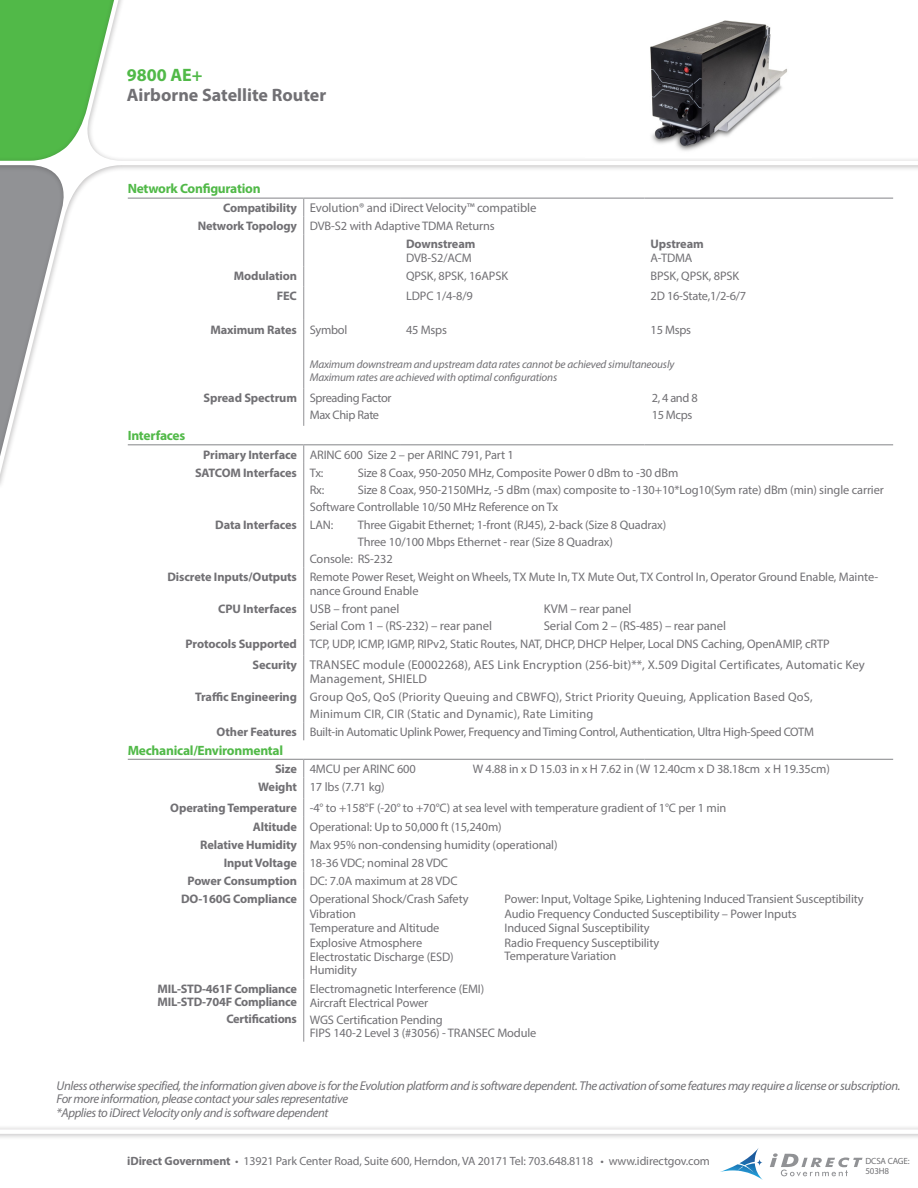
<style>
.page{position:relative;width:918px;height:1188px;background:#fff}
.page>*{position:absolute;margin:0;border:0;box-sizing:border-box;transform-origin:0 0}
.t1{font:700 18px "Myriad Pro";color:#717074}
.t2{font:700 18px "Myriad Pro";color:#51b948}
.t3{font:700 13.5px "Myriad Pro";letter-spacing:-.02em;color:#51b948}
.t4{font:12.75px/13px "Myriad Pro";letter-spacing:-.005em;color:#717074}
.t5{font:italic 12.75px/13.5px "Myriad Pro";letter-spacing:-.03em;color:#717074}
.t6{font:12.3px/14.5px "Myriad Pro";letter-spacing:-.01em;color:#717074}
.t7{font:12.3px "Myriad Pro";letter-spacing:.015em;color:#717074}
.t8{font:700 12.3px/13.2px "Myriad Pro";letter-spacing:-.02em;color:#717074}
.t9{font:12.3px "Myriad Pro";letter-spacing:-.03em;color:#717074}
.t10{font:12px "Myriad Pro";letter-spacing:-.01em;color:#717074}
.t11{font:italic 11.25px/13.5px "Myriad Pro";letter-spacing:-.015em;color:#717074}
.t12{font:9px/10.5px "Myriad Pro";letter-spacing:-.02em;color:#717174}
.s1{font-weight:700;font-size:12.3px}
.s2{font-weight:700}
.s3{font-weight:400}
</style>
<div class="page">
<svg style="left:0;top:0;width:918px;height:483px"></svg>
<div style="left:0;top:1125px;width:918px;height:16px;background:#231f20;opacity:.29"></div>
<svg style="left:0;top:1129px;width:918px;height:5px"></svg>
<svg style="left:303px;top:199px;width:1px;height:36px"></svg>
<hr style="left:303px;top:235px;width:1px;height:31px;background:#919295">
<svg style="left:303px;top:266px;width:1px;height:21px"></svg>
<hr style="left:303px;top:287px;width:1px;height:33px;background:#919295">
<hr style="left:303px;top:320px;width:1px;height:35px;background:#919295">
<hr style="left:303px;top:355px;width:1px;height:34px;background:#919295">
<hr style="left:303px;top:389px;width:1px;height:37px;background:#919295">
<svg style="left:303px;top:445px;width:1px;height:18px"></svg>
<hr style="left:303px;top:463px;width:1px;height:52px;background:#919295">
<hr style="left:303px;top:515px;width:1px;height:52px;background:#919295">
<hr style="left:303px;top:567px;width:1px;height:32px;background:#919295">
<hr style="left:303px;top:599px;width:1px;height:35px;background:#919295">
<svg style="left:303px;top:634px;width:1px;height:21px"></svg>
<hr style="left:303px;top:655px;width:1px;height:32px;background:#919295">
<hr style="left:303px;top:687px;width:1px;height:35px;background:#919295">
<svg style="left:303px;top:722px;width:1px;height:18px"></svg>
<svg style="left:303px;top:760px;width:1px;height:129px"></svg>
<hr style="left:303px;top:889px;width:1px;height:91px;background:#919295">
<hr style="left:303px;top:980px;width:1px;height:62px;background:#919295">
<hr style="left:128px;top:198px;width:176px;height:1px;background:#919295">
<hr style="left:304px;top:198px;width:96px;height:1px;background:#919295">
<hr style="left:400px;top:198px;width:245px;height:1px;background:#919295">
<hr style="left:645px;top:198px;width:248px;height:1px;background:#919295">
<hr style="left:128px;top:444px;width:176px;height:1px;background:#919295">
<hr style="left:304px;top:444px;width:96px;height:1px;background:#919295">
<hr style="left:400px;top:444px;width:245px;height:1px;background:#919295">
<hr style="left:645px;top:444px;width:248px;height:1px;background:#919295">
<hr style="left:128px;top:759px;width:176px;height:1px;background:#919295">
<hr style="left:304px;top:759px;width:96px;height:1px;background:#919295">
<hr style="left:400px;top:759px;width:245px;height:1px;background:#919295">
<hr style="left:645px;top:759px;width:248px;height:1px;background:#919295">
<img style="left:585px;top:0;width:226px;height:158px">
<svg style="left:720px;top:1148px;width:43px;height:32px"></svg>
<svg style="left:770px;top:1153px;width:93px;height:23px"></svg>
<h1 class="t2" style="left:127px;top:63px;width:77px">9800 AE+</h1>
<h1 class="t1" style="left:127px;top:84px;width:201px">Airborne Satellite Router</h1>
<p class="t3" style="left:128px;top:179px;width:134px">Network Configuration</p>
<p class="t4" style="left:223px;top:201px;width:315px"><span class="s1">Compatibility</span> Evolution® and iDirect Velocity™ compatible</p>
<p class="t6" style="left:406px;top:217px;width:90px;line-height:18.1px;text-indent:-208px"><span class="s2">Network Topology</span> DVB-S2 with Adaptive TDMA Returns<br><span class="s2">Downstream</span></p>
<p class="t6" style="left:406px;top:250px;width:67px">DVB-S2/ACM</p>
<p class="t8" style="left:651px;top:237px;width:55px">Upstream</p>
<p class="t6" style="left:651px;top:250px;width:43px">A-TDMA</p>
<p class="t3" style="left:128px;top:427px;width:59px">Interfaces</p>
<p class="t8" style="left:234px;top:269px;width:65px">Modulation</p>
<p class="t6" style="left:406px;top:268px;width:104px">QPSK, 8PSK, 16APSK</p>
<p class="t6" style="left:651px;top:268px;width:90px">BPSK, QPSK, 8PSK</p>
<p class="t8" style="left:277px;top:289px;width:22px">FEC</p>
<p class="t6" style="left:406px;top:289px;width:68px">LDPC 1/4-8/9</p>
<p class="t6" style="left:651px;top:289px;width:97px">2D 16-State,1/2-6/7</p>
<p class="t8" style="left:210px;top:322px;width:139px">Maximum Rates <span class="s3">Symbol</span></p>
<p class="t6" style="left:406px;top:322px;width:42px">45 Msps</p>
<p class="t6" style="left:651px;top:322px;width:42px">15 Msps</p>
<p class="t11" style="left:310px;top:357px;width:366px">Maximum downstream and upstream data rates cannot be achieved simultaneously<br>Maximum rates are achieved with optimal configurations</p>
<p class="t9" style="left:204px;top:391px;width:190px"><span class="s2">Spread Spectrum</span> Spreading Factor</p>
<p class="t6" style="left:652px;top:391px;width:47px">2, 4 and 8</p>
<p class="t9" style="left:310px;top:408px;width:71px">Max Chip Rate</p>
<p class="t6" style="left:652px;top:408px;width:42px">15 Mcps</p>
<p class="t6" style="left:195px;top:445px;width:320px;line-height:18.1px;text-indent:8px"><span class="s2">Primary Interface</span> ARINC 600 Size 2 – per ARINC 791, Part 1<br><span class="s2">SATCOM Interfaces</span> Tx:</p>
<p class="t6" style="left:358px;top:465px;width:322px">Size 8 Coax, 950-2050 MHz, Composite Power 0 dBm to -30 dBm</p>
<p class="t6" style="left:310px;top:482px;width:16px">Rx:</p>
<p class="t6" style="left:358px;top:482px;width:528px">Size 8 Coax, 950-2150MHz, -5 dBm (max) composite to -130+10*Log10(Sym rate) dBm (min) single carrier</p>
<p class="t6" style="left:310px;top:499px;width:250px">Software Controllable 10/50 MHz Reference on Tx</p>
<p class="t8" style="left:215px;top:518px;width:120px">Data Interfaces <span class="s3">LAN:</span></p>
<p class="t6" style="left:358px;top:517px;width:310px">Three Gigabit Ethernet; 1-front (RJ45), 2-back (Size 8 Quadrax)</p>
<p class="t6" style="left:358px;top:534px;width:257px">Three 10/100 Mbps Ethernet - rear (Size 8 Quadrax)</p>
<p class="t6" style="left:310px;top:551px;width:85px">Console: RS-232</p>
<p class="t6" style="left:167px;top:569px;width:712px"><span class="s2">Discrete Inputs/Outputs</span> Remote Power Reset, Weight on Wheels, TX Mute In, TX Mute Out, TX Control In, Operator Ground Enable, Mainte-</p>
<p class="t6" style="left:310px;top:583px;width:110px">nance Ground Enable</p>
<p class="t4" style="left:218px;top:602px;width:183px"><span class="s1">CPU Interfaces</span> USB – front panel</p>
<p class="t4" style="left:544px;top:602px;width:89px">KVM – rear panel</p>
<p class="t4" style="left:310px;top:619px;width:184px">Serial Com 1 – (RS-232) – rear panel</p>
<p class="t4" style="left:544px;top:619px;width:184px">Serial Com 2 – (RS-485) – rear panel</p>
<p class="t6" style="left:186px;top:636px;width:646px"><span class="s2">Protocols Supported</span> TCP, UDP, ICMP, IGMP, RIPv2, Static Routes, NAT, DHCP, DHCP Helper, Local DNS Caching, OpenAMIP, cRTP</p>
<p class="t4" style="left:310px;top:658px;width:557px;text-indent:-57px"><span class="s1">Security</span> TRANSEC module (E0002268), AES Link Encryption (256-bit)**, X.509 Digital Certificates, Automatic Key<br>Management, SHIELD</p>
<p class="t7" style="left:195px;top:689px;width:619px"><span class="s2">Traffic Engineering</span> Group QoS, QoS (Priority Queuing and CBWFQ), Strict Priority Queuing, Application Based QoS,</p>
<p class="t7" style="left:310px;top:706px;width:285px">Minimum CIR, CIR (Static and Dynamic), Rate Limiting</p>
<p class="t6" style="left:217px;top:724px;width:599px"><span class="s2">Other Features</span> Built-in Automatic Uplink Power, Frequency and Timing Control, Authentication, Ultra High-Speed COTM</p>
<p class="t3" style="left:128px;top:742px;width:157px">Mechanical/Environmental</p>
<p class="t6" style="left:275px;top:761px;width:142px"><span class="s2">Size</span> 4MCU per ARINC 600</p>
<p class="t6" style="left:473px;top:761px;width:359px">W 4.88 in x D 15.03 in x H 7.62 in (W 12.40cm x D 38.18cm x H 19.35cm)</p>
<p class="t6" style="left:170px;top:776px;width:558px;line-height:21.3px;text-indent:88px"><span class="s2">Weight</span> 17 lbs (7.71 kg)<br><span class="s2">Operating Temperature</span> -4° to +158°F (-20° to +70°C) at sea level with temperature gradient of 1°C per 1 min</p>
<p class="t6" style="left:253px;top:819px;width:250px"><span class="s2">Altitude</span> Operational: Up to 50,000 ft (15,240m)</p>
<p class="t6" style="left:200px;top:837px;width:359px"><span class="s2">Relative Humidity</span> Max 95% non-condensing humidity (operational)</p>
<p class="t6" style="left:224px;top:855px;width:226px"><span class="s2">Input Voltage</span> 18-36 VDC; nominal 28 VDC</p>
<p class="t6" style="left:188px;top:873px;width:271px"><span class="s2">Power Consumption</span> DC: 7.0A maximum at 28 VDC</p>
<p class="t6" style="left:181px;top:892px;width:289px"><span class="s2">DO-160G Compliance</span> Operational Shock/Crash Safety</p>
<p class="t6" style="left:310px;top:906px;width:145px">Vibration<br>Temperature and Altitude<br>Explosive Atmosphere<br>Electrostatic Discharge (ESD)</p>
<p class="t6" style="left:310px;top:963px;width:49px">Humidity</p>
<p class="t6" style="left:505px;top:892px;width:361px">Power: Input, Voltage Spike, Lightening Induced Transient Susceptibility Audio Frequency Conducted Susceptibility – Power Inputs<br>Induced Signal Susceptibility<br>Radio Frequency Susceptibility</p>
<p class="t6" style="left:505px;top:948px;width:113px">Temperature Variation</p>
<p class="t8" style="left:158px;top:982px;width:141px">MIL-STD-461F Compliance<br>MIL-STD-704F Compliance</p>
<p class="t8" style="left:226px;top:1012px;width:72px">Certifications</p>
<p class="t6" style="left:310px;top:982px;width:176px;line-height:13.5px">Electromagnetic Interference (EMI)<br>Aircraft Electrical Power</p>
<p class="t6" style="left:310px;top:1013px;width:228px;line-height:13.5px">WGS Certification Pending<br>FIPS 140-2 Level 3 (#3056) - TRANSEC Module</p>
<p class="t5" style="left:57px;top:1078px;width:845px">Unless otherwise specified, the information given above is for the Evolution platform and is software dependent. The activation of some features may require a license or subscription.<br>For more information, please contact your sales representative<br>*Applies to iDirect Velocity only and is software dependent</p>
<p class="t12" style="left:866px;top:1156px;width:46px">DCSA CAGE:<br>503H8</p>
<p class="t10" style="left:127px;top:1154px;width:584px"><span class="s2">iDirect Government</span> • 13921 Park Center Road, Suite 600, Herndon, VA 20171 Tel: 703.648.8118 • www.idirectgov.com</p>
</div>
